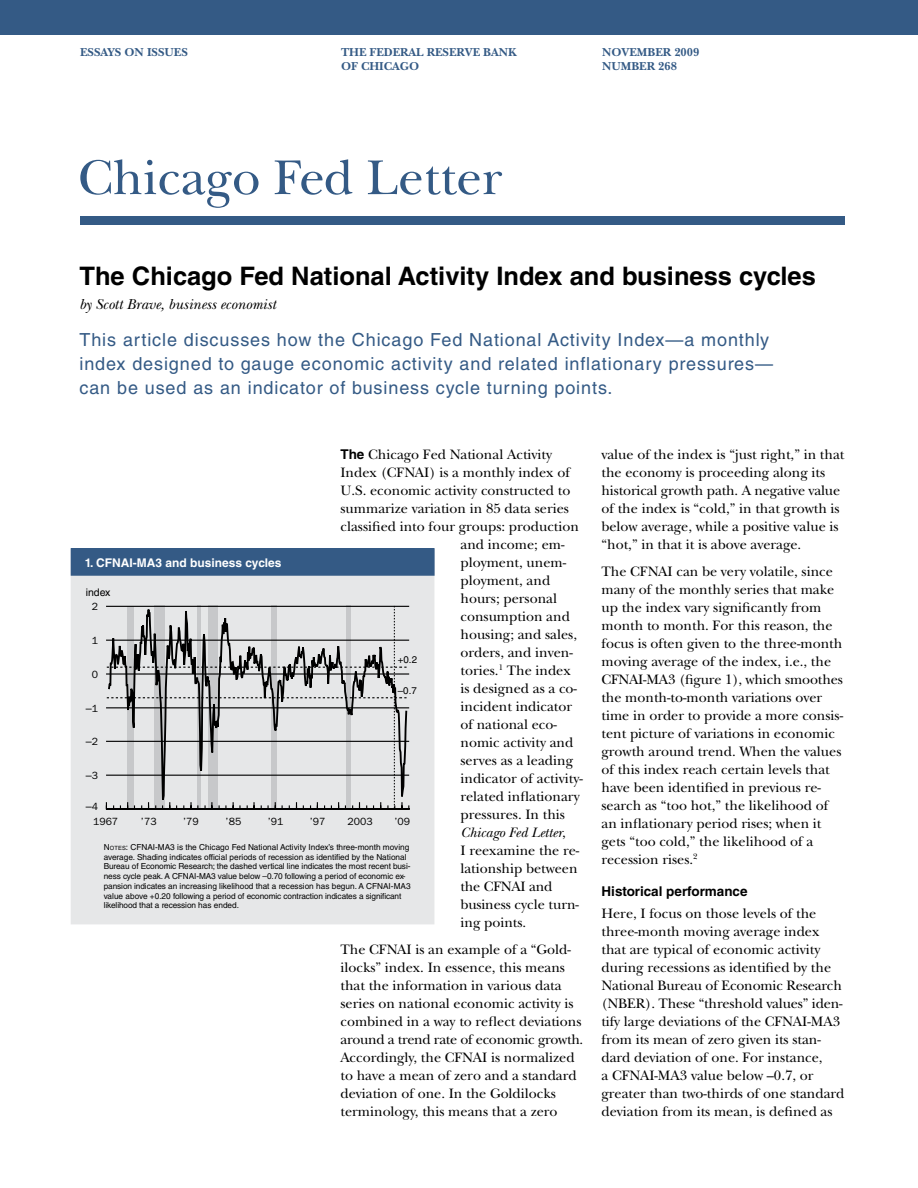
<style>
.page{position:relative;width:918px;height:1188px;background:#fff}
.page>*{position:absolute;margin:0;border:0;box-sizing:border-box;transform-origin:0 0}
.t1{font:51px "New Baskerville Std";color:#345a85}
.t2{font:700 25.5px "Helvetica LT Std";color:#000}
.t3{font:18px/24px "Helvetica LT Std";letter-spacing:.05em;color:#345a85}
.t4{font:italic 15px "New Baskerville Std";color:#000}
.t5{font:14.25px/18px "New Baskerville Std";color:#000}
.t6{font:italic 14.25px "New Baskerville Std";color:#000}
.t7{font:700 13.5px "Helvetica LT Std";color:#000}
.t8{font:700 12px "New Baskerville Std";color:#345a85}
.t9{font:700 12px "Helvetica LT Std";color:#fff}
.t10{font:10.5px "ITC Franklin Gothic Std";color:#000}
.t11{font:10.5px "Helvetica LT Std";color:#000}
.t12{font:9.75px "Helvetica LT Std";color:#000}
.t13{font:8.25px/9.8px "Helvetica LT Std";letter-spacing:-.01em;color:#000}
.s1{font-family:"Helvetica LT Std";font-weight:700;font-size:13.5px}
.s2{font-style:normal}
.s3{font-family:"ITC Franklin Gothic Std"}
.s4{font-style:inherit}
.s5{font-size:5.7px}
</style>
<div class="page">
<div style="left:0;top:0;width:918px;height:35px;background:#345a85"></div>
<div style="left:80px;top:216px;width:764px;height:9px;background:#345a85"></div>
<div style="left:71px;top:549px;width:363px;height:375px;background:#e6e7e8"></div>
<div style="left:71px;top:549px;width:363px;height:26px;background:#345a85"></div>
<div style="left:71px;top:548px;width:364px;height:28px;border:2px solid #345a85"></div>
<hr style="left:106px;top:808px;width:304px;height:2px;background:#000">
<svg style="left:107px;top:573px;width:301px;height:33px"></svg>
<svg style="left:106px;top:606px;width:304px;height:202px"></svg>
<p class="t8" style="left:80px;top:45px;width:109px">ESSAYS ON ISSUES</p>
<p class="t8" style="left:341px;top:45px;width:177px">THE FEDERAL RESERVE BANK</p>
<p class="t8" style="left:602px;top:45px;width:99px">NOVEMBER 2009</p>
<p class="t8" style="left:341px;top:59px;width:80px">OF CHICAGO</p>
<p class="t8" style="left:602px;top:59px;width:76px">NUMBER 268</p>
<h1 class="t1" style="left:78px;top:148px;width:426px">Chicago Fed Letter</h1>
<h2 class="t2" style="left:80px;top:260px;width:738px">The Chicago Fed National Activity Index and business cycles</h2>
<p class="t4" style="left:80px;top:296px;width:198px">by Scott Brave, business economist</p>
<p class="t3" style="left:80px;top:328px;width:695px">This article discusses how the Chicago Fed National Activity Index—a monthly index designed to gauge economic activity and related inflationary pressures— can be used as an indicator of business cycle turning points.</p>
<p class="t5" style="left:340px;top:445px;width:213px"><span class="s1">The</span> Chicago Fed National Activity</p>
<p class="t5" style="left:340px;top:463px;width:231px">Index (CFNAI) is a monthly index of</p>
<p class="t5" style="left:340px;top:481px;width:231px">U.S. economic activity constructed to</p>
<p class="t5" style="left:340px;top:499px;width:230px">summarize variation in 85 data series</p>
<p class="t5" style="left:340px;top:517px;width:240px">classified into four groups: production</p>
<p class="t5" style="left:460px;top:535px;width:106px">and income; em-</p>
<p class="t5" style="left:460px;top:553px;width:107px">ployment, unem-</p>
<p class="t5" style="left:460px;top:571px;width:91px">ployment, and</p>
<p class="t5" style="left:460px;top:589px;width:98px">hours; personal</p>
<p class="t5" style="left:460px;top:607px;width:111px">consumption and</p>
<p class="t5" style="left:460px;top:625px;width:118px">housing; and sales,</p>
<p class="t5" style="left:460px;top:643px;width:114px">orders, and inven-</p>
<p class="t5" style="left:460px;top:661px;width:112px">tories.<sup>1</sup> The index</p>
<p class="t5" style="left:461px;top:679px;width:118px">is designed as a co-</p>
<p class="t5" style="left:461px;top:697px;width:113px">incident indicator</p>
<p class="t5" style="left:461px;top:715px;width:98px">of national eco-</p>
<p class="t5" style="left:461px;top:733px;width:114px">nomic activity and</p>
<p class="t5" style="left:461px;top:751px;width:114px">serves as a leading</p>
<p class="t5" style="left:461px;top:769px;width:124px">indicator of activity-</p>
<p class="t5" style="left:461px;top:787px;width:121px">related inflationary</p>
<p class="t5" style="left:461px;top:805px;width:106px">pressures. In this</p>
<p class="t6" style="left:461px;top:824px;width:107px">Chicago Fed Letter<span class="s2">,</span></p>
<p class="t5" style="left:461px;top:841px;width:120px">I reexamine the re-</p>
<p class="t5" style="left:461px;top:859px;width:119px">lationship between</p>
<p class="t5" style="left:461px;top:877px;width:94px">the CFNAI and</p>
<p class="t5" style="left:461px;top:895px;width:120px">business cycle turn-</p>
<p class="t5" style="left:461px;top:913px;width:67px">ing points.</p>
<p class="t5" style="left:341px;top:940px;width:244px">The CFNAI is an example of a “Gold&shy;ilocks” index. In essence, this means that the information in various data series on national economic activity is combined in a way to reflect deviations around a trend rate of economic growth.<br>Accordingly, the CFNAI is normalized to have a mean of zero and a standard deviation of one. In the Goldilocks terminology, this means that a zero</p>
<p class="t9" style="left:85px;top:556px;width:198px">1. CFNAI-MA3 and business cycles</p>
<p class="t11" style="left:86px;top:586px;width:26px">index</p>
<p class="t10" style="left:92px;top:601px;width:8px">2</p>
<p class="t10" style="left:92px;top:634px;width:8px">1</p>
<p class="t12" style="left:398px;top:654px;width:21px">+0.2</p>
<p class="t12" style="left:398px;top:685px;width:20px">–0.7</p>
<p class="t10" style="left:92px;top:668px;width:8px">0</p>
<p class="t11" style="left:86px;top:702px;width:14px">–<span class="s3">1</span></p>
<p class="t11" style="left:86px;top:735px;width:14px">–<span class="s3">2</span></p>
<p class="t11" style="left:86px;top:769px;width:14px">–<span class="s3">3</span></p>
<p class="t11" style="left:86px;top:800px;width:14px">–<span class="s3">4</span></p>
<p class="t10" style="left:93px;top:816px;width:27px">1967</p>
<p class="t10" style="left:141px;top:816px;width:17px">’73</p>
<p class="t10" style="left:183px;top:816px;width:17px">’79</p>
<p class="t10" style="left:226px;top:816px;width:17px">’85</p>
<p class="t10" style="left:268px;top:816px;width:17px">’91</p>
<p class="t10" style="left:310px;top:816px;width:17px">’97</p>
<p class="t10" style="left:347px;top:816px;width:27px">2003</p>
<p class="t10" style="left:394px;top:816px;width:17px">’09</p>
<p class="t13" style="left:104px;top:842px;width:308px"><span class="s4">N</span><span class="s5">OTES</span><span class="s4">:</span> CFNAI-MA3 is the Chicago Fed National Activity Index’s three-month moving average. Shading indicates official periods of recession as identified by the National Bureau of Economic Research; the dashed vertical line indicates the most recent busi&shy;ness cycle peak. A CFNAI-MA3 value below –0.70 following a period of economic ex&shy;pansion indicates an increasing likelihood that a recession has begun. A CFNAI-MA3 value above +0.20 following a period of economic contraction indicates a significant likelihood that a recession has ended.</p>
<p class="t5" style="left:602px;top:445px;width:244px">value of the index is “just right,” in that the economy is proceeding along its historical growth path. A negative value of the index is “cold,” in that growth is below average, while a positive value is “hot,” in that it is above average.</p>
<p class="t5" style="left:602px;top:562px;width:243px">The CFNAI can be very volatile, since many of the monthly series that make up the index vary significantly from month to month. For this reason, the focus is often given to the three-month moving average of the index, i.e., the CFNAI-MA3 (figure 1), which smoothes the month-to-month variations over time in order to provide a more consis&shy;tent picture of variations in economic growth around trend. When the values of this index reach certain levels that have been identified in previous re&shy;search as “too hot,” the likelihood of an inflationary period rises; when it gets “too cold,” the likelihood of a recession rises.<sup>2</sup></p>
<p class="t7" style="left:602px;top:883px;width:148px">Historical performance</p>
<p class="t5" style="left:602px;top:904px;width:245px">Here, I focus on those levels of the three-month moving average index that are typical of economic activity during recessions as identified by the National Bureau of Economic Research (NBER). These “threshold values” iden&shy;tify large deviations of the CFNAI-MA3 from its mean of zero given its stan&shy;dard deviation of one. For instance,<br>a CFNAI-MA3 value below –0.7, or greater than two-thirds of one standard deviation from its mean, is defined as</p>
</div>
